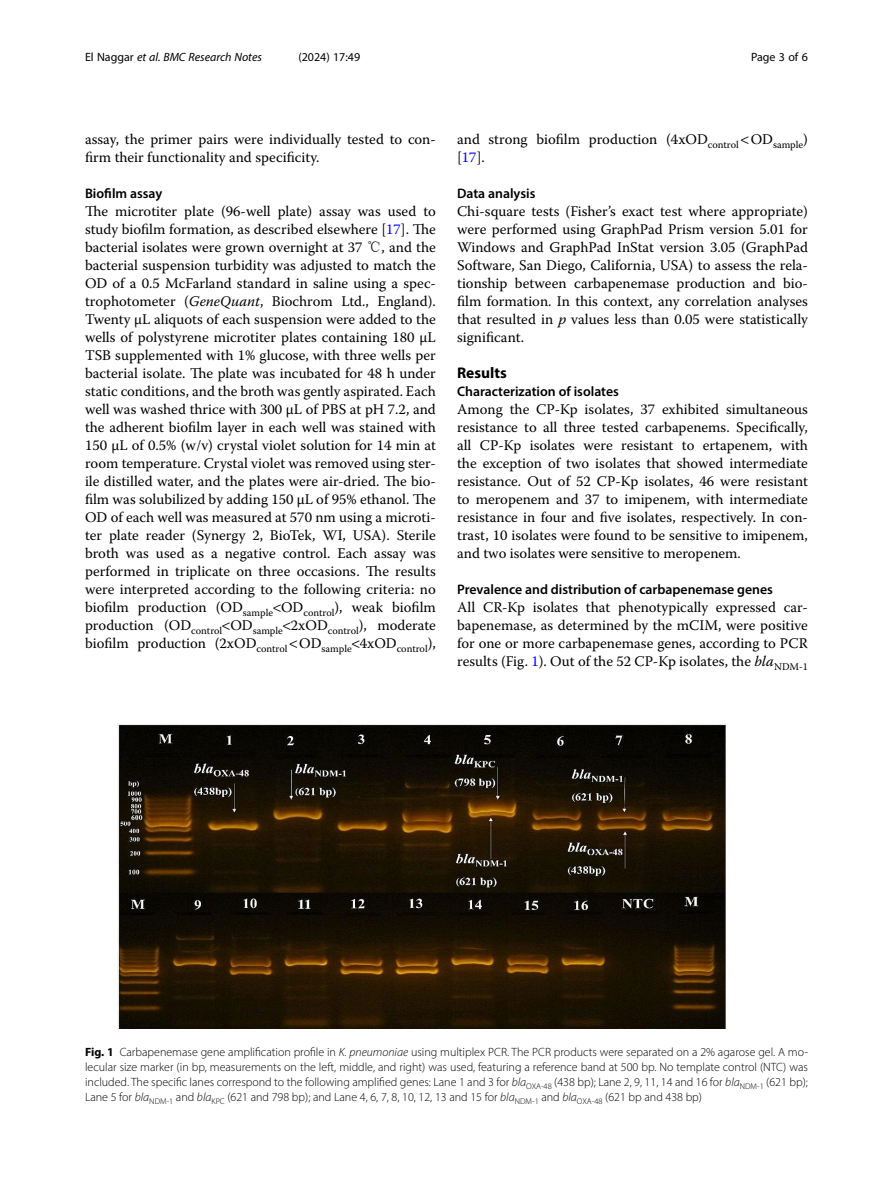
<style>
.page{position:relative;width:893px;height:1191px;background:#fff}
.page>*{position:absolute;margin:0;border:0;box-sizing:border-box;transform-origin:0 0}
.Head_1{font:700 15.45px "Myriad Pro";color:#000}
.Body_Text{font:14.7px/18px "Warnock Pro";color:#000;text-align:justify}
.Head_2{font:600 13.8px "Myriad Pro";color:#000}
.Head_2_After_1{font:600 13.8px "Myriad Pro";color:#000}
.Figure_Caption{font:300 12px/15px "Myriad Pro";color:#000;text-align:justify}
.t1{font:italic 12px "Myriad Pro";color:#000}
.t2{font:12px "Myriad Pro";color:#000}
.s1{font-style:normal}
.s2{color:#00f}
.s3{font-family:"Sim Sun"}
.s4{font-style:italic}
.s5{font-weight:700}
</style>
<div class="page">
<img style="left:118px;top:723px;width:608px;height:306px">
<p class="t1" style="left:85px;top:50px;width:178px"><span class="s1">El Naggar</span> et al. BMC Research Notes</p>
<p class="t2" style="left:298px;top:50px;width:63px">(2024) 17:49</p>
<p class="t2" style="left:751px;top:50px;width:58px">Page 3 of 6</p>
<p class="Body_Text" style="left:85px;top:130px;width:352px">assay, the primer pairs were individually tested to con&shy;firm their functionality and specificity.</p>
<p class="Head_2" style="left:85px;top:185px;width:79px">Biofilm assay</p>
<p class="Body_Text" style="left:85px;top:202px;width:352px">The microtiter plate (96-well plate) assay was used to study biofilm formation, as described elsewhere [<span class="s2">17</span>]. The bacterial isolates were grown overnight at 37 <span class="s3">℃</span>, and the bacterial suspension turbidity was adjusted to match the OD of a 0.5 McFarland standard in saline using a spec&shy;trophotometer (<span class="s4">GeneQuant</span>, Biochrom Ltd., England).<br>Twenty µL aliquots of each suspension were added to the wells of polystyrene microtiter plates containing 180 µL TSB supplemented with 1% glucose, with three wells per bacterial isolate. The plate was incubated for 48 h under static conditions, and the broth was gently aspirated. Each well was washed thrice with 300 µL of PBS at pH 7.2, and the adherent biofilm layer in each well was stained with 150 µL of 0.5% (w/v) crystal violet solution for 14 min at room temperature. Crystal violet was removed using ster&shy;ile distilled water, and the plates were air-dried. The bio&shy;film was solubilized by adding 150 µL of 95% ethanol. The OD of each well was measured at 570 nm using a microti&shy;ter plate reader (Synergy 2, BioTek, WI, USA). Sterile broth was used as a negative control. Each assay was performed in triplicate on three occasions. The results were interpreted according to the following criteria: no biofilm production (OD<sub>sample</sub> OD<sub>control</sub>), weak biofilm production (OD<sub>control</sub> OD<sub>sample</sub> 2xOD<sub>control</sub>), moderate biofilm production (2xOD<sub>control</sub> OD<sub>sample</sub> 4xOD<sub>control</sub>),</p>
<p class="Body_Text" style="left:457px;top:130px;width:352px">and strong biofilm production (4xOD<sub>control</sub> OD<sub>sample</sub>) [<span class="s2">17</span>].</p>
<p class="Head_2" style="left:457px;top:185px;width:80px">Data analysis</p>
<p class="Body_Text" style="left:457px;top:202px;width:352px">Chi-square tests (Fisher’s exact test where appropriate) were performed using GraphPad Prism version 5.01 for Windows and GraphPad InStat version 3.05 (GraphPad Software, San Diego, California, USA) to assess the rela&shy;tionship between carbapenemase production and bio&shy;film formation. In this context, any correlation analyses that resulted in <span class="s4">p</span> values less than 0.05 were statistically significant.</p>
<p class="Head_1" style="left:457px;top:363px;width:51px">Results</p>
<p class="Head_2_After_1" style="left:457px;top:383px;width:163px">Characterization of isolates</p>
<p class="Body_Text" style="left:457px;top:400px;width:352px">Among the CP-Kp isolates, 37 exhibited simultaneous resistance to all three tested carbapenems. Specifically, all CP-Kp isolates were resistant to ertapenem, with the exception of two isolates that showed intermediate resistance. Out of 52 CP-Kp isolates, 46 were resistant to meropenem and 37 to imipenem, with intermediate resistance in four and five isolates, respectively. In con&shy;trast, 10 isolates were found to be sensitive to imipenem, and two isolates were sensitive to meropenem.</p>
<p class="Head_2" style="left:457px;top:581px;width:317px">Prevalence and distribution of carbapenemase genes</p>
<p class="Body_Text" style="left:457px;top:598px;width:352px">All CR-Kp isolates that phenotypically expressed car&shy;bapenemase, as determined by the mCIM, were positive for one or more carbapenemase genes, according to PCR results (Fig. <span class="s2">1</span>). Out of the 52 CP-Kp isolates, the <span class="s4">bla</span><sub>NDM-1</sub></p>
<p class="Figure_Caption" style="left:85px;top:1044px;width:724px"><span class="s5">Fig. 1</span> Carbapenemase gene amplification profile in <span class="s4">K. pneumoniae</span> using multiplex PCR. The PCR products were separated on a 2% agarose gel. A mo&shy;lecular size marker (in bp, measurements on the left, middle, and right) was used, featuring a reference band at 500 bp. No template control (NTC) was included. The specific lanes correspond to the following amplified genes: Lane 1 and 3 for <span class="s4">bla</span><sub>OXA-48</sub> (438 bp); Lane 2, 9, 11, 14 and 16 for <span class="s4">bla</span><sub>NDM-1</sub> (621 bp); Lane 5 for <span class="s4">bla</span><sub>NDM-1</sub> and <span class="s4">bla</span><sub>KPC</sub> (621 and 798 bp); and Lane 4, 6, 7, 8, 10, 12, 13 and 15 for <span class="s4">bla</span><sub>NDM-1</sub> and <span class="s4">bla</span><sub>OXA-48</sub> (621 bp and 438 bp)</p>
</div>
